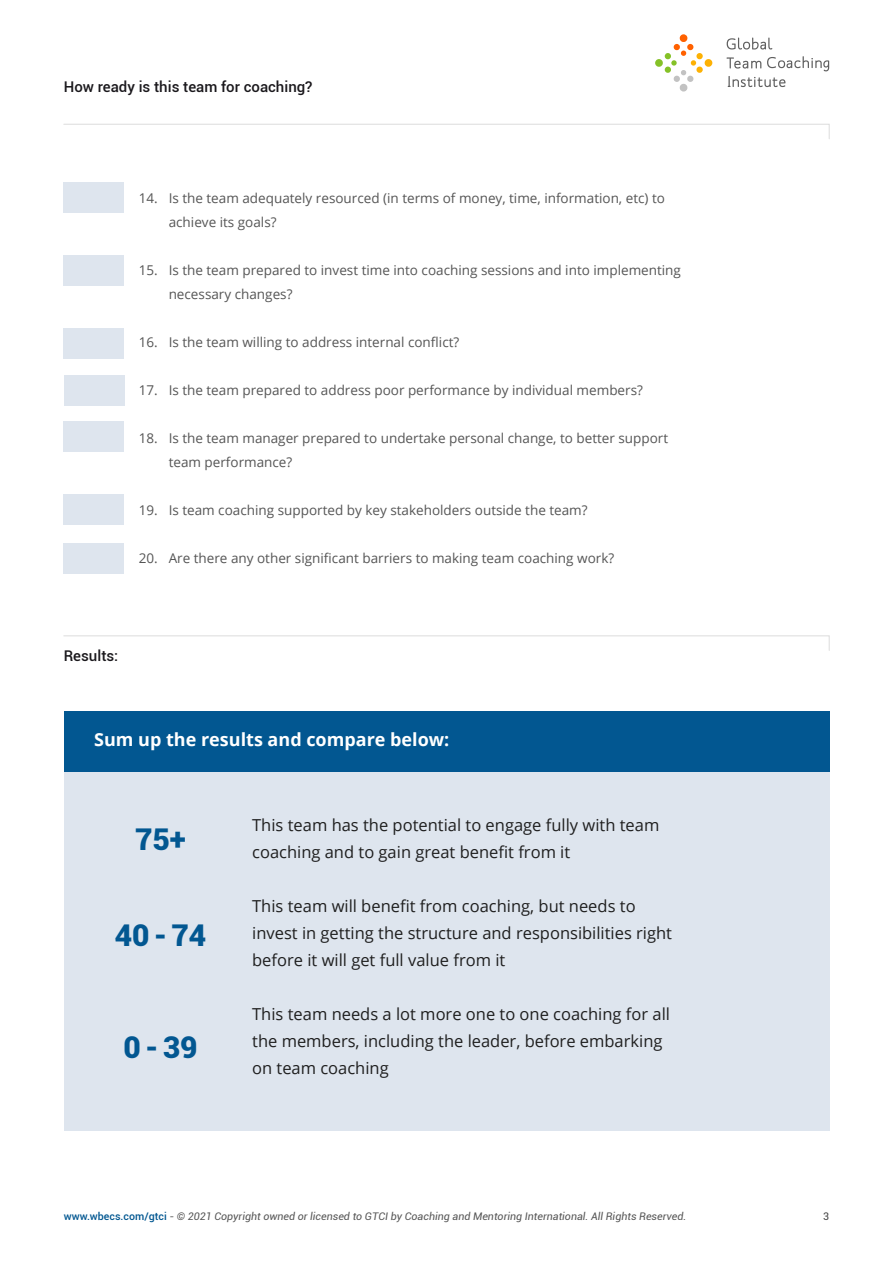
<style>
.page{position:relative;width:893px;height:1263px;background:#fff}
.page>*{position:absolute;margin:0;border:0;box-sizing:border-box;transform-origin:0 0}
.t1{font:900 30px "Roboto";color:#025791}
.t2{font:700 18px "Open Sans";color:#fff}
.t3{font:16.5px/27px "Open Sans";color:#1f1f1f}
.t4{font:500 14.85px "Roboto";color:#1a181c}
.t5{font:13.5px/24px "Open Sans";color:#555}
.t6{font:italic 10.5px "Roboto";color:#555}
.t7{font:10.5px "Roboto";color:#444}
.s1{font-weight:500;font-style:normal;color:#025791}
</style>
<div class="page">
<div style="left:64px;top:711px;width:765px;height:60px;background:#025791"></div>
<div style="left:64px;top:771px;width:765px;height:359px;background:#dee5ee"></div>
<svg style="left:63px;top:124px;width:767px;height:15px"></svg>
<svg style="left:63px;top:635px;width:767px;height:16px"></svg>
<svg style="left:727px;top:38px;width:45px;height:12px"></svg>
<svg style="left:727px;top:56px;width:102px;height:31px"></svg>
<svg style="left:655px;top:34px;width:57px;height:58px"></svg>
<div style="left:64px;top:183px;width:60px;height:30px;background:#dee5ee"></div>
<div style="left:64px;top:256px;width:60px;height:30px;background:#dee5ee"></div>
<div style="left:64px;top:328px;width:60px;height:30px;background:#dee5ee"></div>
<div style="left:64px;top:375px;width:60px;height:30px;background:#dee5ee"></div>
<div style="left:64px;top:495px;width:60px;height:30px;background:#dee5ee"></div>
<div style="left:64px;top:543px;width:60px;height:30px;background:#dee5ee"></div>
<div style="left:64px;top:421px;width:60px;height:30px;background:#dee5ee"></div>
<p class="t4" style="left:64px;top:76px;width:250px">How ready is this team for coaching?</p>
<p class="t5" style="left:169px;top:186px;width:498px;text-indent:-30px">14. Is the team adequately resourced (in terms of money, time, information, etc) to achieve its goals?</p>
<p class="t5" style="left:169px;top:258px;width:514px;text-indent:-30px">15. Is the team prepared to invest time into coaching sessions and into implementing necessary changes?</p>
<p class="t5" style="left:139px;top:330px;width:322px">16. Is the team willing to address internal conflict?</p>
<p class="t5" style="left:139px;top:378px;width:506px">17. Is the team prepared to address poor performance by individual members?</p>
<p class="t5" style="left:169px;top:426px;width:501px;text-indent:-30px">18. Is the team manager prepared to undertake personal change, to better support team performance?</p>
<p class="t5" style="left:139px;top:498px;width:450px">19. Is team coaching supported by key stakeholders outside the team?</p>
<p class="t5" style="left:139px;top:546px;width:477px">20. Are there any other significant barriers to making team coaching work?</p>
<p class="t4" style="left:64px;top:645px;width:56px">Results:</p>
<h2 class="t2" style="left:94px;top:727px;width:357px">Sum up the results and compare below:</h2>
<h1 class="t1" style="left:135px;top:818px;width:52px">75+</h1>
<h1 class="t1" style="left:115px;top:914px;width:93px">40-74</h1>
<h1 class="t1" style="left:124px;top:1026px;width:75px">0-39</h1>
<p class="t3" style="left:252px;top:811px;width:409px">This team has the potential to engage fully with team coaching and to gain great benefit from it</p>
<p class="t3" style="left:252px;top:892px;width:421px">This team will benefit from coaching, but needs to invest in getting the structure and responsibilities right before it will get full value from it</p>
<p class="t3" style="left:252px;top:1000px;width:419px">This team needs a lot more one to one coaching for all the members, including the leader, before embarking on team coaching</p>
<p class="t6" style="left:64px;top:1209px;width:624px"><span class="s1">www.wbecs.com/gtci</span> - © 2021 Copyright owned or licensed to GTCI by Coaching and Mentoring International. All Rights Reserved.</p>
<p class="t7" style="left:823px;top:1209px;width:7px">3</p>
</div>
